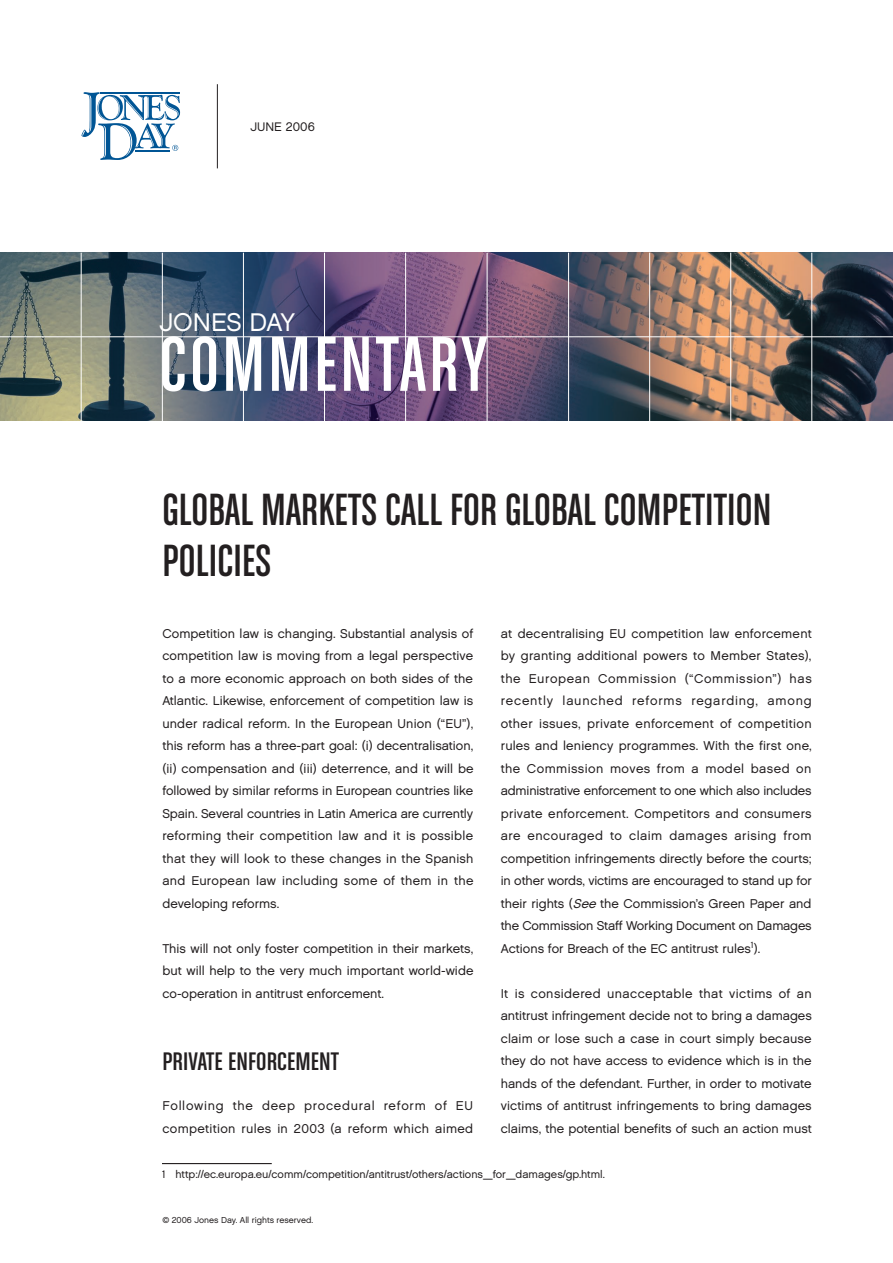
<style>
.page{position:relative;width:893px;height:1263px;background:#fff}
.page>*{position:absolute;margin:0;border:0;box-sizing:border-box;transform-origin:0 0}
.t1{font:82.5px "Chalet Comprime Cologne Sixty";letter-spacing:.04em;color:#fff}
.t2{font:48px/51px "Chalet Comprime Cologne Sixty";letter-spacing:.005em;color:#231f20}
.t3{font:27px "Chalet Comprime Cologne Sixty";letter-spacing:.005em;color:#231f20;scale:1.1 1}
.t4{font:25.5px "Chalet London Nineteen Sixty";letter-spacing:-.005em;color:#fff}
.t5{font:12.75px/22.5px "Chalet London Nineteen Sixty";color:#231f20;text-align:justify}
.t6{font:12.75px/22.5px "Chalet London Nineteen Sixty";letter-spacing:.025em;color:#231f20}
.t7{font:12.3px "Chalet London Nineteen Sixty";color:#231f20}
.t8{font:10.8px "Chalet London Nineteen Sixty";color:#231f20}
.t9{font:8.7px "Chalet London Nineteen Sixty";color:#231f20}
.s1{font-style:italic}
</style>
<div class="page">
<hr style="left:217px;top:84px;width:1px;height:84px;background:#231f20">
<img style="left:0;top:253px;width:893px;height:168px">
<hr style="left:81px;top:253px;width:1px;height:168px;background:#fff">
<hr style="left:162px;top:253px;width:1px;height:168px;background:#fff">
<hr style="left:243px;top:253px;width:1px;height:168px;background:#fff">
<hr style="left:324px;top:253px;width:1px;height:168px;background:#fff">
<hr style="left:405px;top:253px;width:1px;height:168px;background:#fff">
<hr style="left:487px;top:253px;width:1px;height:168px;background:#fff">
<hr style="left:568px;top:253px;width:1px;height:168px;background:#fff">
<hr style="left:649px;top:253px;width:1px;height:168px;background:#fff">
<hr style="left:730px;top:253px;width:1px;height:168px;background:#fff">
<hr style="left:811px;top:253px;width:1px;height:168px;background:#fff">
<hr style="left:0;top:336px;width:893px;height:1px;background:#fff">
<svg style="left:81px;top:92px;width:99px;height:68px"></svg>
<hr style="left:162px;top:1163px;width:110px;height:1px;background:#231f20">
<p class="t7" style="left:250px;top:119px;width:66px">JUNE 2006</p>
<h3 class="t4" style="left:159px;top:306px;width:137px">JONES DAY</h3>
<h1 class="t1" style="left:159px;top:319px;width:329px">COMMENTARY</h1>
<h2 class="t2" style="left:162px;top:483px;width:591px">GLOBAL MARKETS CALL FOR GLOBAL COM PETITION<br>POLICIES</h2>
<p class="t5" style="left:501px;top:622px;width:313px">at decentralising EU competition law enforcement by granting additional powers to Member States), the European Commission (“Commission”) has recently launched reforms regarding, among other issues, private enforcement of competition rules and leniency programmes. With the first one, the Commission moves from a model based on administrative enforcement to one which also includes private enforcement. Competitors and consumers are encouraged to claim damages arising from competition infringements directly before the courts; in other words, victims are encouraged to stand up for their rights (<span class="s1">See</span>the Commission’s Green Paper and the Commission Staff Working Document on Damages Actions for Breach of the EC antitrust rules<sup>1</sup>).</p>
<p class="t5" style="left:501px;top:982px;width:313px">It is considered unacceptable that victims of an antitrust infringement decide not to bring a damages claim or lose such a case in court simply because they do not have access to evidence which is in the hands of the defendant. Further, in order to motivate victims of antitrust infringements to bring damages claims, the potential benefits of such an action must</p>
<p class="t8" style="left:162px;top:1167px;width:444px">1 http://ec.europa.eu/comm/competition/antitrust/others/actions_for_damages/gp.html.</p>
<p class="t5" style="left:162px;top:622px;width:313px">Competition law is changing. Substantial analysis of competition law is moving from a legal perspective to a more economic approach on both sides of the Atlantic. Likewise, enforcement of competition law is under radical reform. In the European Union (“EU”), this reform has a three-part goal: (i) decentralisation, (ii) compensation and (iii) deterrence, and it will be followed by similar reforms in European countries like Spain. Several countries in Latin America are currently reforming their competition law and it is possible that they will look to these changes in the Spanish and European law including some of them in the developing reforms.</p>
<p class="t5" style="left:162px;top:937px;width:313px">This will not only foster competition in their markets, but will help to the very much important world-wide co-operation in antitrust enforcement.</p>
<h3 class="t3" style="left:162px;top:1047px;width:96px">PRIVATE ENFORCEMENT</h3>
<p class="t6" style="left:162px;top:1094px;width:312px">Following the deep procedural reform of EU competition rules in 2003 (a reform which aimed</p>
<p class="t9" style="left:162px;top:1214px;width:152px">© 2006 Jones Day. All rights reserved.</p>
</div>
